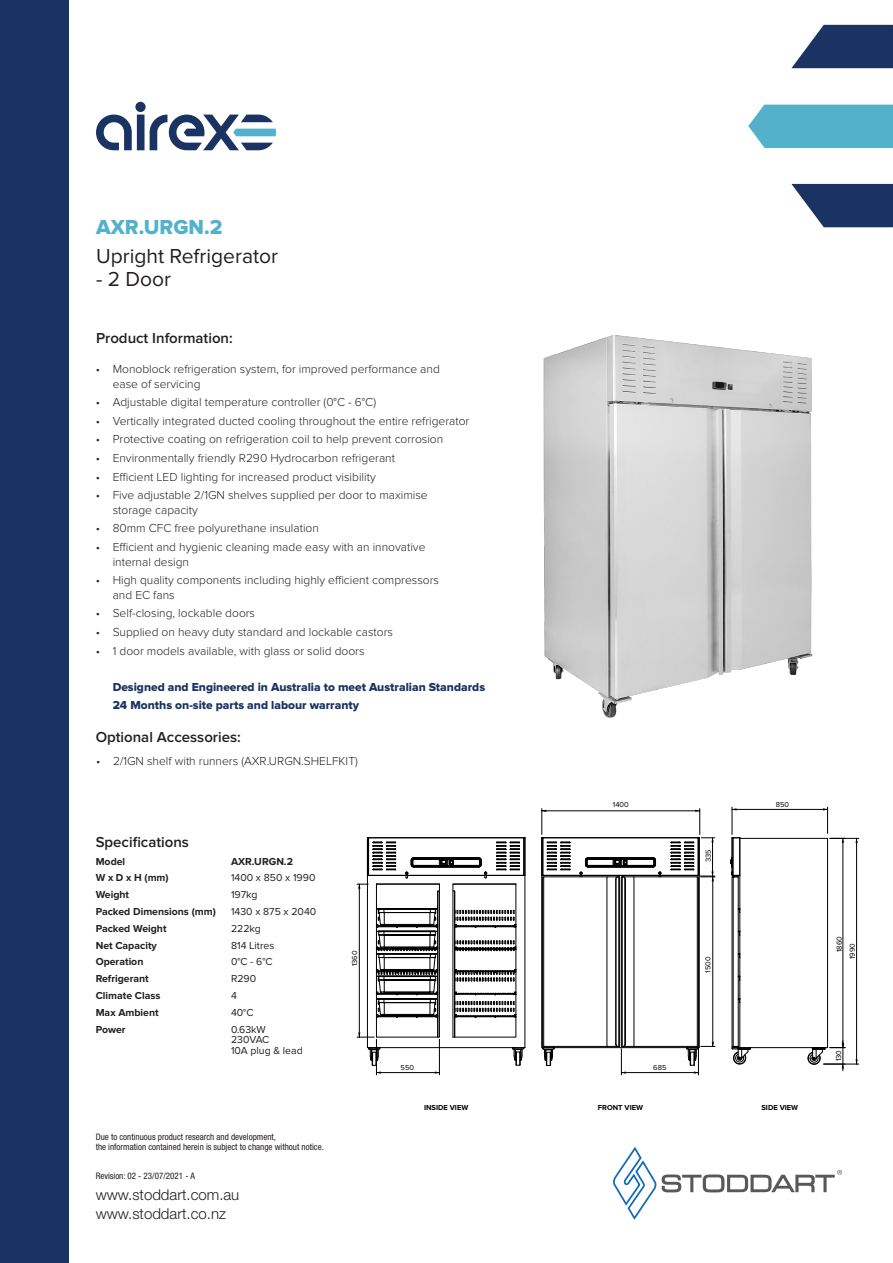
<style>
.page{position:relative;width:893px;height:1263px;background:#fff}
.page>*{position:absolute;margin:0;border:0;box-sizing:border-box;transform-origin:0 0}
.Non_TOC_Page_Header{font:21px "Proxima Nova";color:#231f20}
.Product_Code_-_22pt{font:21px "Proxima Nova Extrabld";color:#53b2ca}
.Non_TOC_Page_Header-2{font:600 15px "Proxima Nova";color:#231f20}
.t1{font:300 15px/19.5px "Helvetica Neue LT Pro";color:#231f20}
.t2{font:300 12px/14.4px "Proxima Nova";color:#231f20}
.Product_Code_-_22pt-2{font:12px "Proxima Nova Extrabld";color:#1a3362}
.Cells{font:700 10.5px "Proxima Nova";color:#231f20}
.Cells-2{font:10.5px "Proxima Nova";color:#231f20}
.t3{font:condensed 9px/10.8px "Helvetica Neue LT Pro";color:#231f20}
.t4{font:7.5px/12.9px "Proxima Nova";color:#000}
.t5{font:700 7.5px "Proxima Nova";color:#000}
</style>
<div class="page">
<svg style="left:613px;top:1147px;width:229px;height:73px"></svg>
<div style="left:0;top:0;width:69px;height:1263px;background:#1a3362"></div>
<svg style="left:791px;top:25px;width:102px;height:43px"></svg>
<svg style="left:791px;top:184px;width:102px;height:43px"></svg>
<div style="left:748px;top:105px;width:145px;height:43px;background:#53b2ca"></div>
<svg style="left:96px;top:102px;width:180px;height:48px"></svg>
<div style="left:740px;top:838px;width:88px;height:210px;border:1px solid #000"></div>
<hr style="left:843px;top:838px;width:1px;height:209px;background:#000">
<hr style="left:843px;top:1041px;width:1px;height:30px;background:#000">
<hr style="left:824px;top:1064px;width:35px;height:1px;background:#000">
<hr style="left:856px;top:838px;width:1px;height:226px;background:#000">
<svg style="left:823px;top:807px;width:36px;height:36px"></svg>
<hr style="left:732px;top:809px;width:95px;height:1px;background:#000">
<hr style="left:525px;top:875px;width:1px;height:172px;background:#000">
<hr style="left:380px;top:1047px;width:133px;height:1px;background:#000">
<hr style="left:367px;top:875px;width:1px;height:172px;background:#000">
<hr style="left:376px;top:1039px;width:1px;height:36px;background:#000">
<hr style="left:439px;top:1039px;width:1px;height:36px;background:#000">
<hr style="left:376px;top:1072px;width:63px;height:1px;background:#000">
<svg style="left:357px;top:837px;width:169px;height:201px"></svg>
<hr style="left:359px;top:884px;width:1px;height:153px;background:#000">
<svg style="left:808px;top:1043px;width:37px;height:25px"></svg>
<svg style="left:730px;top:807px;width:21px;height:257px"></svg>
<svg style="left:541px;top:808px;width:174px;height:267px"></svg>
<svg style="left:367px;top:1047px;width:14px;height:27px"></svg>
<svg style="left:512px;top:1047px;width:13px;height:19px"></svg>
<img style="left:543px;top:335px;width:270px;height:383px">
<p class="Product_Code_-_22pt" style="left:96px;top:215px;width:128px">AXR.URGN.2</p>
<p class="Non_TOC_Page_Header" style="left:96px;top:244px;width:184px">Upright Refrigerator</p>
<p class="Non_TOC_Page_Header" style="left:96px;top:267px;width:77px">- 2 Door</p>
<p class="Non_TOC_Page_Header-2" style="left:96px;top:330px;width:138px">Product Information:</p>
<p class="t2" style="left:113px;top:362px;width:329px;text-indent:-17px">• Monoblock refrigeration system, for improved performance and ease of servicing</p>
<p class="t2" style="left:96px;top:395px;width:282px">• Adjustable digital temperature controller (0°C - 6°C)</p>
<p class="t2" style="left:96px;top:414px;width:375px">• Vertically integrated ducted cooling throughout the entire refrigerator</p>
<p class="t2" style="left:96px;top:432px;width:349px">• Protective coating on refrigeration coil to help prevent corrosion</p>
<p class="t2" style="left:96px;top:451px;width:301px">• Environmentally friendly R290 Hydrocarbon refrigerant</p>
<p class="t2" style="left:96px;top:470px;width:282px">• Efficient LED lighting for increased product visibility</p>
<p class="t2" style="left:113px;top:488px;width:317px;text-indent:-17px">• Five adjustable 2/1GN shelves supplied per door to maximise storage capacity</p>
<p class="t2" style="left:96px;top:521px;width:225px">• 80mm CFC free polyurethane insulation</p>
<p class="t2" style="left:113px;top:540px;width:314px;text-indent:-17px">• Efficient and hygienic cleaning made easy with an innovative internal design</p>
<p class="t2" style="left:113px;top:573px;width:328px;text-indent:-17px">• High quality components including highly efficient compressors and EC fans</p>
<p class="t2" style="left:96px;top:606px;width:161px">• Self-closing, lockable doors</p>
<p class="t2" style="left:96px;top:625px;width:299px">• Supplied on heavy duty standard and lockable castors</p>
<p class="t2" style="left:96px;top:643px;width:270px">• 1 door models available, with glass or solid doors</p>
<p class="Product_Code_-_22pt-2" style="left:113px;top:680px;width:374px">Designed and Engineered in Australia to meet Australian Standards</p>
<p class="Product_Code_-_22pt-2" style="left:113px;top:698px;width:248px">24 Months on-site parts and labour warranty</p>
<p class="Non_TOC_Page_Header-2" style="left:96px;top:729px;width:147px">Optional Accessories:</p>
<p class="t2" style="left:96px;top:754px;width:263px">• 2/1GN shelf with runners (AXR.URGN.SHELFKIT)</p>
<p class="Non_TOC_Page_Header-2" style="left:96px;top:833px;width:95px">Specifications</p>
<p class="Cells" style="left:96px;top:855px;width:31px">Model</p>
<p class="Cells" style="left:231px;top:855px;width:63px">AXR.URGN.2</p>
<p class="Cells" style="left:96px;top:872px;width:75px">W x D x H (mm)</p>
<p class="Cells-2" style="left:231px;top:872px;width:86px">1400 x 850 x 1990</p>
<p class="Cells" style="left:96px;top:888px;width:35px">Weight</p>
<p class="Cells-2" style="left:231px;top:888px;width:28px">197kg</p>
<p class="Cells" style="left:96px;top:905px;width:122px">Packed Dimensions (mm)</p>
<p class="Cells-2" style="left:231px;top:905px;width:87px">1430 x 875 x 2040</p>
<p class="Cells" style="left:96px;top:922px;width:72px">Packed Weight</p>
<p class="Cells-2" style="left:231px;top:922px;width:31px">222kg</p>
<p class="Cells" style="left:96px;top:939px;width:63px">Net Capacity</p>
<p class="Cells-2" style="left:231px;top:939px;width:45px">814 Litres</p>
<p class="Cells" style="left:96px;top:956px;width:49px">Operation</p>
<p class="Cells-2" style="left:231px;top:956px;width:43px">0°C - 6°C</p>
<p class="Cells" style="left:96px;top:972px;width:55px">Refrigerant</p>
<p class="Cells-2" style="left:231px;top:972px;width:27px">R290</p>
<p class="Cells" style="left:96px;top:989px;width:66px">Climate Class</p>
<p class="Cells-2" style="left:231px;top:989px;width:7px">4</p>
<p class="Cells" style="left:96px;top:1006px;width:65px">Max Ambient</p>
<p class="Cells-2" style="left:231px;top:1006px;width:24px">40°C</p>
<p class="Cells" style="left:96px;top:1023px;width:32px">Power</p>
<p class="Cells-2" style="left:231px;top:1023px;width:36px">0.63kW</p>
<p class="Cells-2" style="left:231px;top:1033px;width:40px">230VAC</p>
<p class="Cells-2" style="left:231px;top:1044px;width:73px">10A plug &amp; lead</p>
<p class="t4" style="left:348px;top:966px;width:17px;rotate:-90deg">1360</p>
<p class="t4" style="left:401px;top:1061px;width:15px">550</p>
<p class="t4" style="left:613px;top:798px;width:17px">1400</p>
<p class="t4" style="left:776px;top:798px;width:15px">850</p>
<p class="t4" style="left:702px;top:862px;width:14px;rotate:-90deg">335</p>
<p class="t4" style="left:653px;top:1061px;width:15px">685</p>
<p class="t4" style="left:701px;top:973px;width:18px;rotate:-90deg">1500</p>
<p class="t3" style="left:96px;top:1131px;width:230px">Due to continuous product research and development,<br>the information contained herein is subject to change without notice.</p>
<p class="t1" style="left:96px;top:1184px;width:145px">www.stoddart.com.au www.stoddart.co.nz</p>
<p class="t3" style="left:96px;top:1170px;width:101px">Revision: 02 - 23/07/2021 - A</p>
<p class="t5" style="left:424px;top:1102px;width:46px">INSIDE VIEW</p>
<p class="t5" style="left:598px;top:1102px;width:47px">FRONT VIEW</p>
<p class="t5" style="left:761px;top:1102px;width:38px">SIDE VIEW</p>
<p class="t4" style="left:832px;top:959px;width:24px;text-indent:7px;rotate:-90deg">1860<br>1990</p>
<p class="t4" style="left:832px;top:1061px;width:13px;rotate:-90deg">130</p>
</div>
